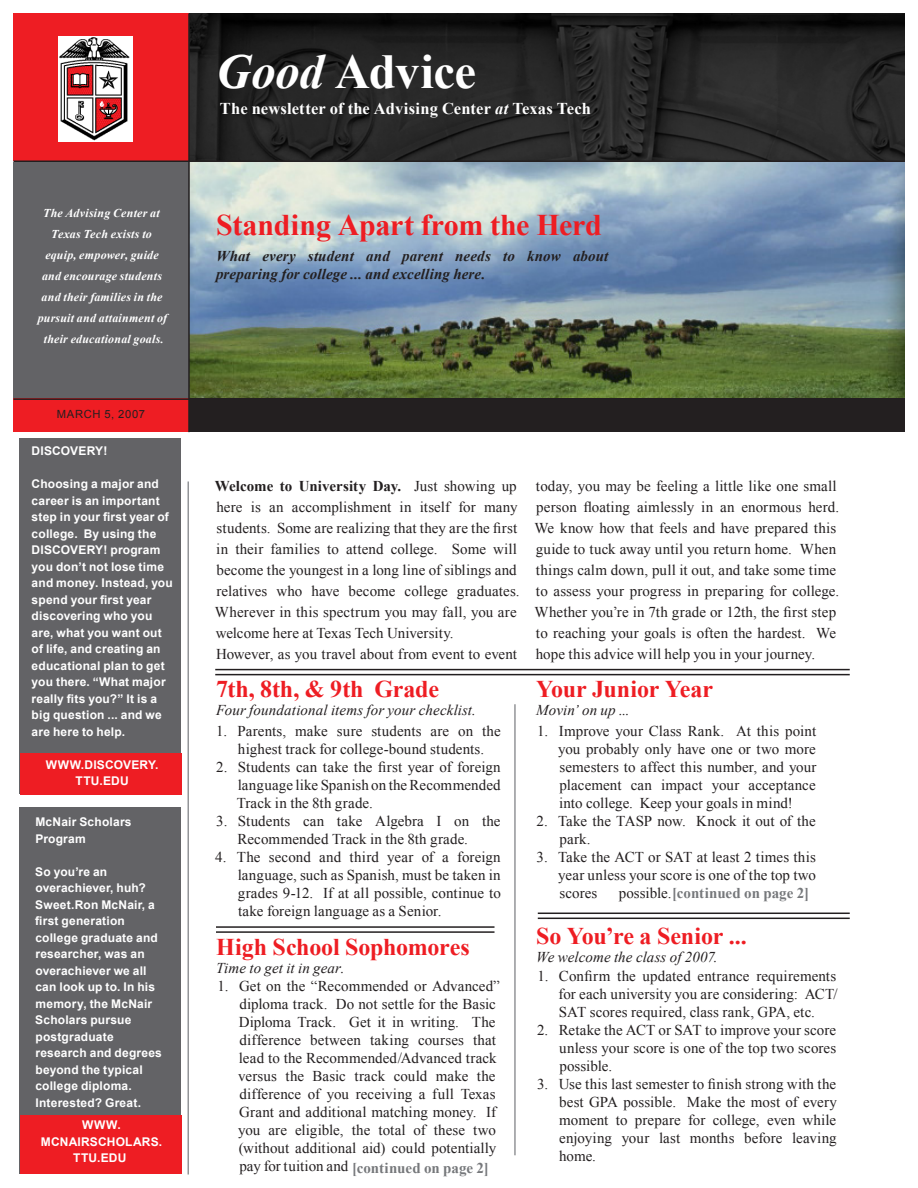
<style>
.page{position:relative;width:918px;height:1188px;background:#fff}
.page>*{position:absolute;margin:0;border:0;box-sizing:border-box;transform-origin:0 0}
.Running_Copy{font:700 48.75px "Times New Roman";letter-spacing:-.01em;color:#fff}
.Running_Copy-2{font:700 30px "Times New Roman";letter-spacing:-.01em;color:#ee1d23}
.Section_Intro_Text{font:700 24px "Times New Roman";letter-spacing:-.005em;color:#ee1d23}
.Running_Copy-3{font:700 16.5px "Times New Roman";letter-spacing:.01em;color:#fff}
.Running_Copy-4{font:15px/18px "Times New Roman";letter-spacing:.005em;color:#231f20;text-align:justify}
.Running_Copy-5{font:italic 15px "Times New Roman";letter-spacing:.01em;color:#231f20}
.Running_Copy-6{font:italic 700 15px/18px "Times New Roman";letter-spacing:.01em;color:#231f20}
.Running_Copy-7{font:700 15px "Times New Roman";color:#76787b}
.t1{font:700 12px/16.5px "Arial";letter-spacing:.015em;color:#fff}
.t2{font:italic 700 12px/21px "Times New Roman";letter-spacing:.02em;color:#fff;text-align:center}
.t3{font:11.25px "Arial";letter-spacing:.055em;color:#231f20}
.s1{font-style:italic}
.s2{font-weight:700}
.s3{font-weight:400;color:#231f20}
</style>
<div class="page">
<div style="left:14px;top:162px;width:175px;height:236px;background:#636366"></div>
<hr style="left:215px;top:669px;width:635px;height:1px;background:#231f20">
<hr style="left:215px;top:674px;width:635px;height:1px;background:#231f20">
<img style="left:190px;top:14px;width:714px;height:146px">
<hr style="left:514px;top:704px;width:2px;height:451px;background:#939598">
<div style="left:14px;top:398px;width:175px;height:34px;background:#ee1d23"></div>
<svg style="left:190px;top:162px;width:714px;height:236px;background:#7e9593"></svg>
<div style="left:189px;top:398px;width:715px;height:34px;background:#231f20"></div>
<hr style="left:188px;top:482px;width:1px;height:692px;background:#939598">
<hr style="left:538px;top:913px;width:312px;height:1px;background:#231f20">
<hr style="left:538px;top:918px;width:312px;height:1px;background:#231f20">
<hr style="left:216px;top:926px;width:279px;height:2px;background:#231f20">
<hr style="left:216px;top:931px;width:279px;height:2px;background:#231f20">
<div style="left:14px;top:14px;width:175px;height:147px;background:#ee1d23"></div>
<hr style="left:14px;top:398px;width:890px;height:2px;background:#231f20">
<hr style="left:188px;top:14px;width:2px;height:418px;background:#231f20">
<hr style="left:14px;top:160px;width:890px;height:2px;background:#231f20">
<img style="left:59px;top:36px;width:74px;height:106px">
<div style="left:19px;top:438px;width:162px;height:356px;background:#636366"></div>
<div style="left:19px;top:807px;width:162px;height:367px;background:#636366"></div>
<div style="left:20px;top:753px;width:162px;height:41px;background:#ee1d23"></div>
<div style="left:20px;top:1115px;width:162px;height:59px;background:#ee1d23"></div>
<p class="t2" style="left:38px;top:202px;width:131px">The Advising Center at<br>Texas Tech exists to equip, empower, guide and encourage students and their families in the pursuit and attainment of their educational goals.</p>
<p class="t3" style="left:57px;top:407px;width:90px">MARCH 5, 2007</p>
<p class="t1" style="left:32px;top:443px;width:77px">DISCOVERY!</p>
<p class="t1" style="left:32px;top:476px;width:143px">Choosing a major and career is an important step in your first year of college. By using the<br>DISCOVERY! program you don’t not lose time and money. Instead, you spend your first year discovering who you are, what you want out of life, and creating an educational plan to get you there. “What major really fits you?” It is a big question ... and we are here to help.</p>
<p class="t1" style="left:46px;top:757px;width:114px;text-align:center">WWW.DISCOVERY.<br>TTU.EDU</p>
<p class="t1" style="left:35px;top:814px;width:98px">McNair Scholars<br>Program</p>
<p class="t1" style="left:35px;top:864px;width:128px">So you’re an overachiever, huh?<br>Sweet.Ron McNair, a first generation college graduate and researcher, was an overachiever we all can look up to. In his memory, the McNair<br>Scholars pursue postgraduate research and degrees beyond the typical college diploma.<br>Interested? Great.</p>
<p class="t1" style="left:41px;top:1117px;width:123px;text-align:center">WWW.<br>MCNAIRSCHOLARS.<br>TTU.EDU</p>
<p class="Running_Copy" style="left:216px;top:38px;width:262px"><span class="s1">Good</span> Advice</p>
<p class="Running_Copy-3" style="left:220px;top:97px;width:373px">The newsletter of the Advising Center <span class="s1">at</span> Texas Tech</p>
<p class="Running_Copy-2" style="left:216px;top:204px;width:388px">Standing Apart from the Herd</p>
<p class="Running_Copy-6" style="left:216px;top:246px;width:394px">What every student and parent needs to know about preparing for college ... and excelling here.</p>
<p class="Running_Copy-4" style="left:215px;top:475px;width:306px;line-height:21px;text-align:left"><span class="s2">Welcome to University Day.</span> Just showing up here is an accomplishment in itself for many students. Some are realizing that they are the first in their families to attend college. Some will become the youngest in a long line of siblings and relatives who have become college graduates.<br>Wherever in this spectrum you may fall, you are welcome here at Texas Tech University.</p>
<p class="Running_Copy-4" style="left:216px;top:644px;width:303px">However, as you travel about from event to event</p>
<p class="Section_Intro_Text" style="left:216px;top:673px;width:225px">7th, 8th, &amp; 9th Grade</p>
<p class="Running_Copy-5" style="left:216px;top:700px;width:262px">Four foundational items for your checklist.</p>
<p class="Running_Copy-4" style="left:216px;top:721px;width:13px">1.</p>
<p class="Running_Copy-4" style="left:216px;top:757px;width:13px">2.</p>
<p class="Running_Copy-4" style="left:216px;top:811px;width:13px">3.</p>
<p class="Running_Copy-4" style="left:215px;top:847px;width:13px">4.</p>
<p class="Running_Copy-4" style="left:238px;top:721px;width:265px">Parents, make sure students are on the highest track for college-bound students.</p>
<p class="Running_Copy-4" style="left:237px;top:757px;width:265px">Students can take the first year of foreign language like Spanish on the Recommended Track in the 8th grade.</p>
<p class="Running_Copy-4" style="left:238px;top:811px;width:265px">Students can take Algebra I on the<br>Recommended Track in the 8th grade.</p>
<p class="Running_Copy-4" style="left:237px;top:847px;width:266px">The second and third year of a foreign language, such as Spanish, must be taken in grades 9-12. If at all possible, continue to take foreign language as a Senior.</p>
<p class="Section_Intro_Text" style="left:216px;top:930px;width:255px">High School Sophomores</p>
<p class="Running_Copy-5" style="left:216px;top:958px;width:130px">Time to get it in gear.</p>
<p class="Running_Copy-4" style="left:217px;top:976px;width:13px">1.</p>
<p class="Running_Copy-4" style="left:238px;top:976px;width:263px;text-align:left">Get on the “Recommended or Advanced” diploma track. Do not settle for the Basic Diploma Track. Get it in writing. The difference between taking courses that lead to the Recommended/Advanced track versus the Basic track could make the difference of you receiving a full Texas Grant and additional matching money. If you are eligible, the total of these two (without additional aid) could potentially pay for tuition and</p>
<p class="Running_Copy-7" style="left:352px;top:1158px;width:138px">[continued on page 2]</p>
<p class="Running_Copy-4" style="left:534px;top:475px;width:306px;line-height:21px;text-align:left">today, you may be feeling a little like one small person floating aimlessly in an enormous herd.<br>We know how that feels and have prepared this guide to tuck away until you return home. When things calm down, pull it out, and take some time to assess your progress in preparing for college.<br>Whether you’re in 7th grade or 12th, the first step to reaching your goals is often the hardest. We hope this advice will help you in your journey.</p>
<p class="Section_Intro_Text" style="left:536px;top:673px;width:179px">Your Junior Year</p>
<p class="Running_Copy-5" style="left:536px;top:700px;width:95px">Movin’ on up ...</p>
<p class="Running_Copy-4" style="left:537px;top:721px;width:13px">1.</p>
<p class="Running_Copy-4" style="left:537px;top:811px;width:13px">2.</p>
<p class="Running_Copy-4" style="left:537px;top:847px;width:13px">3.</p>
<p class="Running_Copy-4" style="left:558px;top:721px;width:260px">Improve your Class Rank. At this point you probably only have one or two more semesters to affect this number, and your placement can impact your acceptance into college. Keep your goals in mind!</p>
<p class="Running_Copy-4" style="left:558px;top:811px;width:259px">Take the TASP now. Knock it out of the park.</p>
<p class="Running_Copy-4" style="left:558px;top:847px;width:259px">Take the ACT or SAT at least 2 times this year unless your score is one of the top two scores</p>
<p class="Running_Copy-7" style="left:619px;top:883px;width:192px"><span class="s3">possible.</span>[continued on page 2]</p>
<p class="Section_Intro_Text" style="left:536px;top:920px;width:212px">So You’re a Senior ...</p>
<p class="Running_Copy-5" style="left:536px;top:947px;width:183px">We welcome the class of 2007.</p>
<p class="Running_Copy-4" style="left:537px;top:967px;width:13px">1.</p>
<p class="Running_Copy-4" style="left:537px;top:1021px;width:13px">2.</p>
<p class="Running_Copy-4" style="left:537px;top:1075px;width:13px">3.</p>
<p class="Running_Copy-4" style="left:559px;top:967px;width:281px">Confirm the updated entrance requirements for each university you are considering: ACT/ SAT scores required, class rank, GPA, etc.</p>
<p class="Running_Copy-4" style="left:559px;top:1021px;width:279px">Retake the ACT or SAT to improve your score unless your score is one of the top two scores possible.</p>
<p class="Running_Copy-4" style="left:559px;top:1075px;width:280px">Use this last semester to finish strong with the best GPA possible. Make the most of every moment to prepare for college, even while enjoying your last months before leaving home.</p>
</div>
